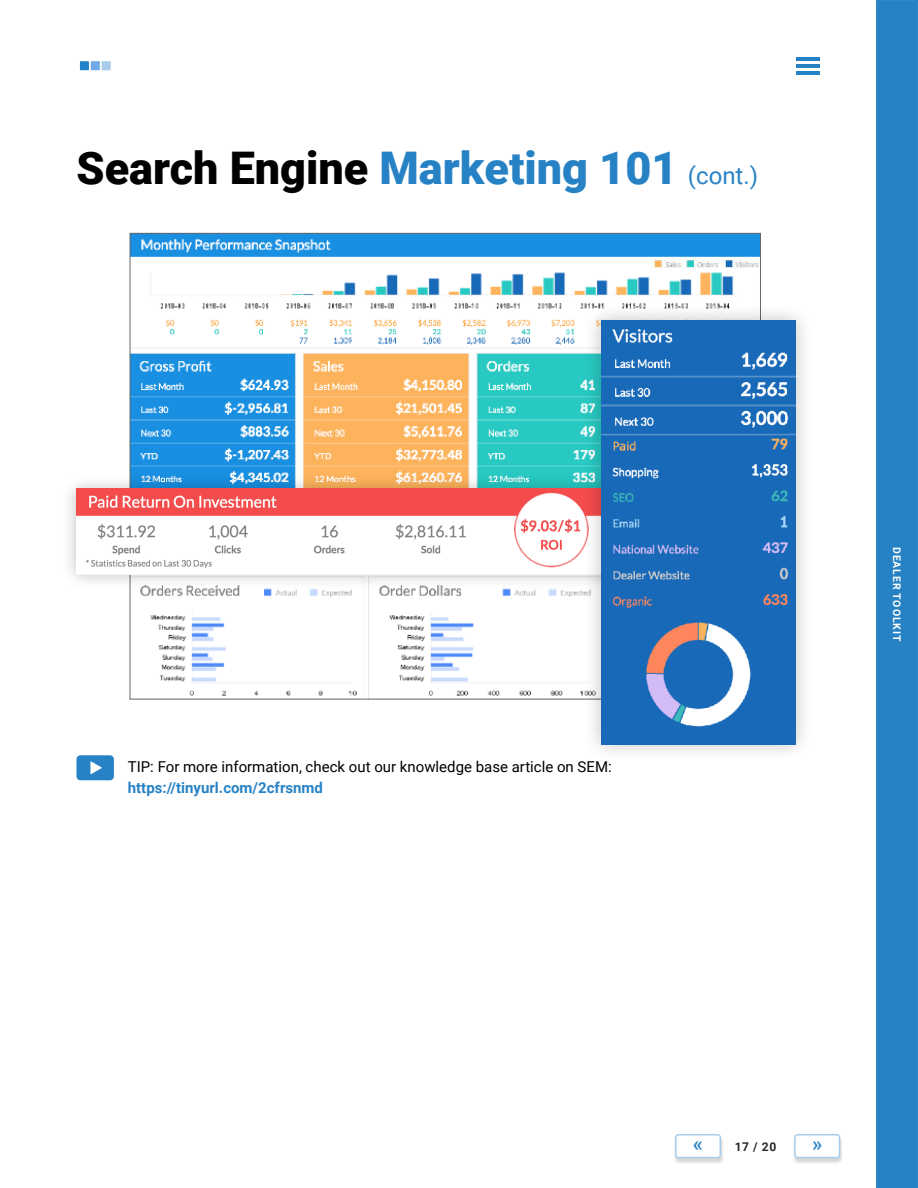
<style>
.page{position:relative;width:918px;height:1188px;background:#fff}
.page>*{position:absolute;margin:0;border:0;box-sizing:border-box;transform-origin:0 0}
.t1{font:900 45px "Roboto";color:#000}
.t2{font:500 21px "Roboto";color:#2682c5}
.t3{font:15px "Roboto";color:#000}
.t4{font:700 15px "Roboto";color:#2782c5}
.t5{font:700 12px "Roboto";color:#262626}
.t6{font:700 10.5px "Roboto";letter-spacing:.085em;color:#fff}
.s1{color:#2782c5}
.s2{font-weight:400;font-size:24px;color:#2782c5}
</style>
<div class="page">
<svg style="left:876px;top:0;width:42px;height:1188px;background:#2782c5"></svg>
<hr style="left:796px;top:72px;width:24px;height:3px;background:#2682c5">
<hr style="left:796px;top:57px;width:24px;height:4px;background:#2682c5">
<hr style="left:796px;top:65px;width:24px;height:3px;background:#2682c5">
<svg style="left:80px;top:61px;width:31px;height:9px"></svg>
<div style="left:673px;top:1135px;width:51px;height:29px;background:#cbcac9;opacity:.75"></div>
<div style="left:676px;top:1135px;width:44px;height:23px;background:#fff;border-radius:3px"></div>
<div style="left:675px;top:1134px;width:46px;height:24px;border:2px solid #a8ccec;border-radius:3px"></div>
<div style="left:792px;top:1135px;width:51px;height:29px;background:#cbcac9;opacity:.75"></div>
<div style="left:795px;top:1135px;width:44px;height:23px;background:#fff;border-radius:3px"></div>
<div style="left:794px;top:1134px;width:46px;height:24px;border:2px solid #a8ccec;border-radius:3px"></div>
<img style="left:132px;top:235px;width:627px;height:462px">
<div style="left:61px;top:473px;width:580px;height:117px;background:#000;opacity:.25"></div>
<img style="left:76px;top:489px;width:507px;height:85px">
<div style="left:583px;top:302px;width:231px;height:460px;background:#000;opacity:.25"></div>
<img style="left:601px;top:321px;width:194px;height:423px">
<svg style="left:76px;top:755px;width:38px;height:25px"></svg>
<h1 class="t1" style="left:76px;top:137px;width:683px">Search Engine <span class="s1">Marketing 101</span> <span class="s2">(cont.)</span></h1>
<p class="t3" style="left:128px;top:756px;width:485px">TIP: For more information, check out our knowledge base article on SEM:</p>
<p class="t4" style="left:128px;top:777px;width:197px">https://tinyurl.com/2cfrsnmd</p>
<p class="t6" style="left:904px;top:547px;width:96px;rotate:90deg">DEALER TOOLKIT</p>
<h2 class="t2" style="left:693px;top:1129px;width:12px">«</h2>
<p class="t5" style="left:735px;top:1138px;width:43px">17 / 20</p>
<h2 class="t2" style="left:812px;top:1129px;width:12px">»</h2>
</div>
